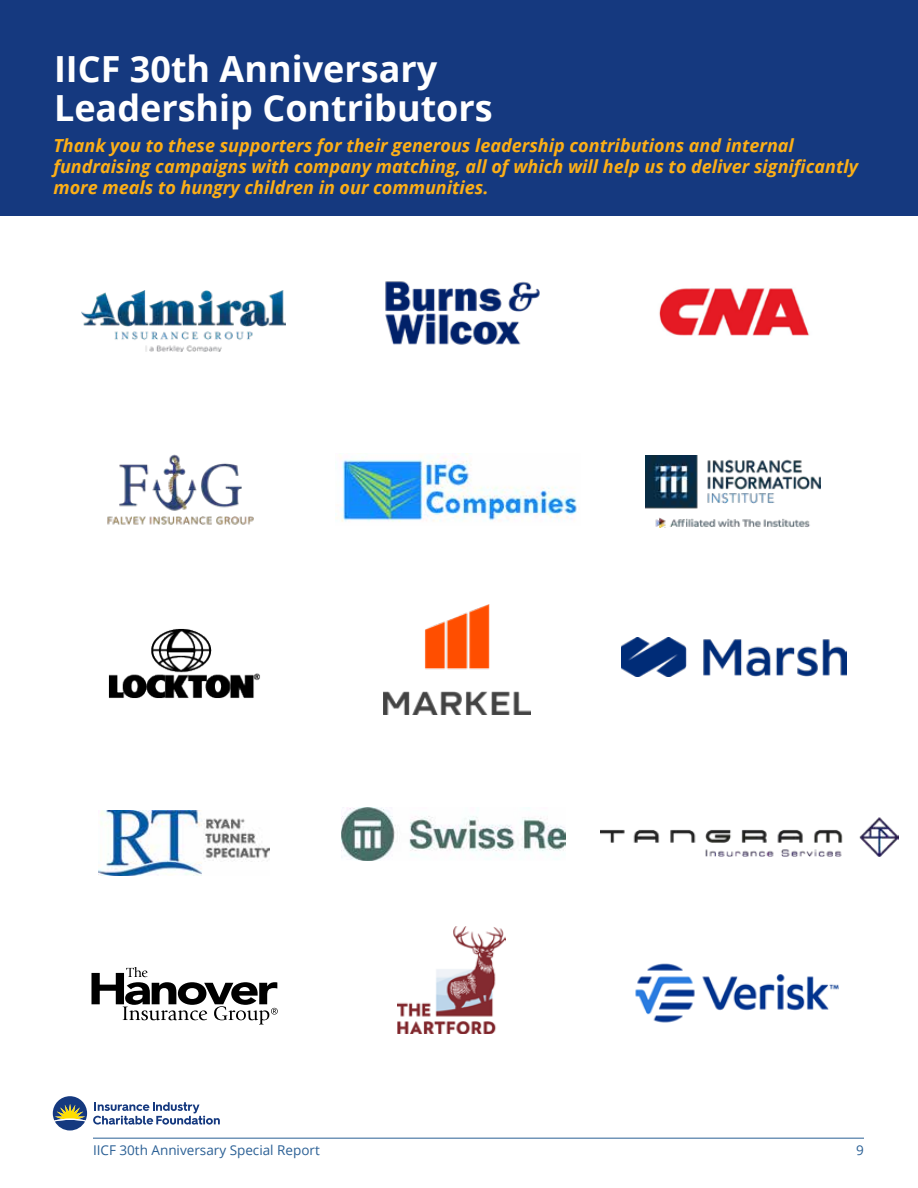
<style>
.page{position:relative;width:918px;height:1188px;background:#fff}
.page>*{position:absolute;margin:0;border:0;box-sizing:border-box;transform-origin:0 0}
.t1{font:700 36px/39px "Open Sans";color:#fff}
.t2{font:italic 700 18px/21px "Open Sans";color:#fcaf17}
.t3{font:13.5px "Open Sans";color:#2b6095}
</style>
<div class="page">
<hr style="left:93px;top:1138px;width:771px;height:1px;background:#2b6095">
<svg style="left:93px;top:1102px;width:127px;height:23px"></svg>
<svg style="left:53px;top:1096px;width:34px;height:35px"></svg>
<div style="left:0;top:0;width:918px;height:216px;background:#15397f"></div>
<img style="left:385px;top:281px;width:155px;height:64px">
<img style="left:107px;top:454px;width:147px;height:71px">
<img style="left:659px;top:288px;width:151px;height:48px">
<img style="left:383px;top:605px;width:147px;height:110px">
<img style="left:98px;top:810px;width:171px;height:66px">
<img style="left:645px;top:456px;width:176px;height:72px">
<img style="left:108px;top:628px;width:152px;height:71px">
<img style="left:397px;top:927px;width:109px;height:107px">
<img style="left:621px;top:637px;width:226px;height:39px">
<img style="left:341px;top:808px;width:225px;height:53px">
<svg style="left:92px;top:967px;width:186px;height:58px"></svg>
<img style="left:601px;top:817px;width:297px;height:40px">
<img style="left:82px;top:290px;width:203px;height:62px">
<img style="left:635px;top:963px;width:204px;height:60px">
<img style="left:335px;top:454px;width:242px;height:68px">
<h1 class="t1" style="left:54px;top:48px;width:440px">IICF 30th Anniversary<br>Leadership Contributors</h1>
<p class="t2" style="left:53px;top:134px;width:806px">Thank you to these supporters for their generous leadership contributions and internal fundraising campaigns with company matching, all of which will help us to deliver significantly more meals to hungry children in our communities.</p>
<p class="t3" style="left:93px;top:1141px;width:228px">IICF 30th Anniversary Special Report</p>
<p class="t3" style="left:856px;top:1141px;width:9px">9</p>
</div>
